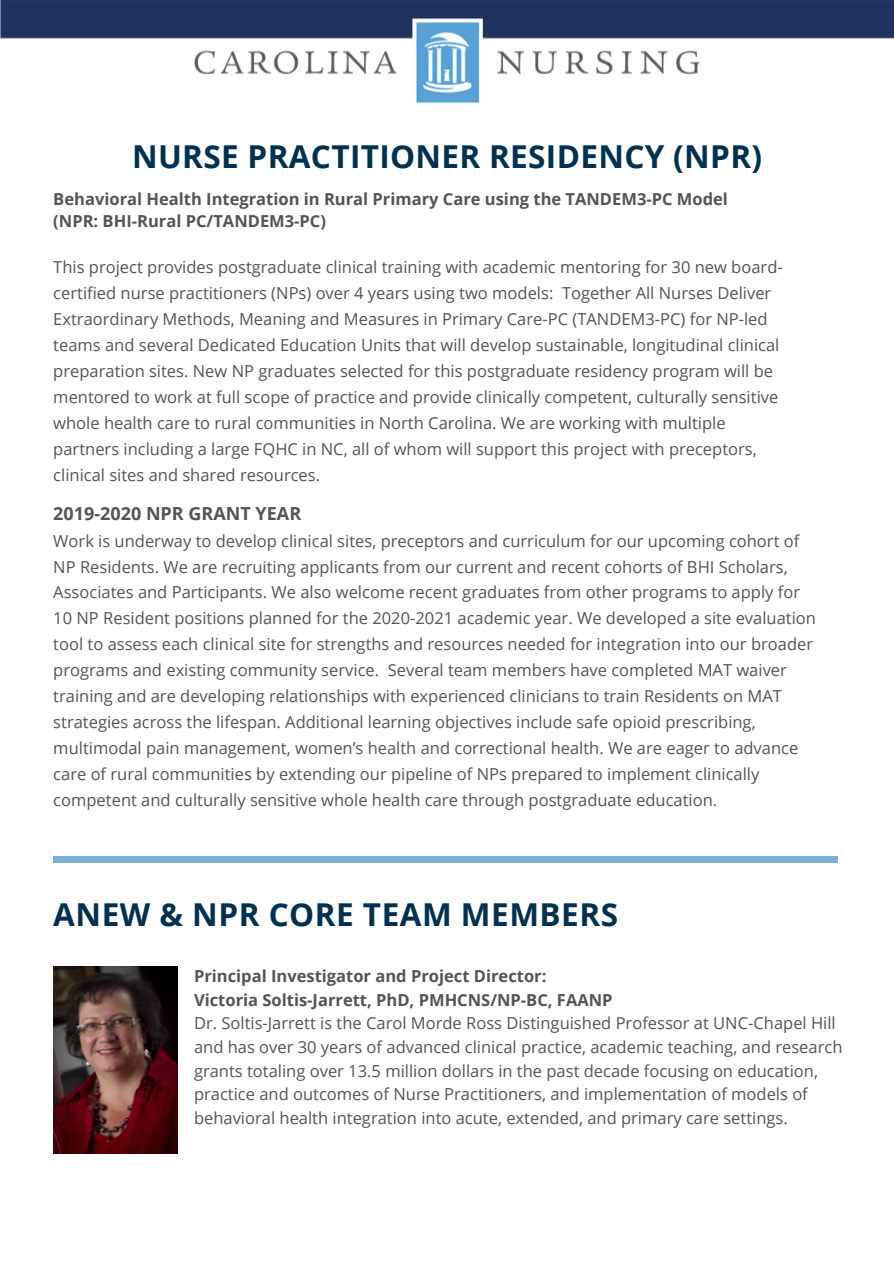
<style>
.page{position:relative;width:894px;height:1264px;background:#fff}
.page>*{position:absolute;margin:0;border:0;box-sizing:border-box;transform-origin:0 0}
.t1{font:700 31.5px "Open Sans";letter-spacing:.01em;color:#003150}
.t2{font:700 18px "Open Sans";color:#545454}
.t3{font:16.5px/26px "Open Sans";color:#545454}
.t4{font:700 16.5px/22.5px "Open Sans";color:#545454}
</style>
<div class="page">
<img style="left:53px;top:966px;width:124px;height:187px">
<div style="left:53px;top:856px;width:784px;height:6px;background:#7bafd4"></div>
<img style="left:0;top:0;width:893px;height:103px">
<h1 class="t1" style="left:132px;top:135px;width:631px">NURSE PRACTITIONER RESIDENCY (NPR)</h1>
<p class="t4" style="left:53px;top:187px;width:676px">Behavioral Health Integration in Rural Primary Care using the TANDEM3-PC Model (NPR: BHI-Rural PC/TANDEM3-PC)</p>
<p class="t3" style="left:53px;top:254px;width:730px">This project provides postgraduate clinical training with academic mentoring for 30 new board&shy;certified nurse practitioners (NPs) over 4 years using two models: Together All Nurses Deliver Extraordinary Methods, Meaning and Measures in Primary Care-PC (TANDEM3-PC) for NP-led teams and several Dedicated Education Units that will develop sustainable, longitudinal clinical preparation sites. New NP graduates selected for this postgraduate residency program will be mentored to work at full scope of practice and provide clinically competent, culturally sensitive whole health care to rural communities in North Carolina. We are working with multiple partners including a large FQHC in NC, all of whom will support this project with preceptors, clinical sites and shared resources.</p>
<p class="t2" style="left:53px;top:500px;width:249px">2019-2020 NPR GRANT YEAR</p>
<p class="t3" style="left:53px;top:527px;width:764px">Work is underway to develop clinical sites, preceptors and curriculum for our upcoming cohort of NP Residents. We are recruiting applicants from our current and recent cohorts of BHI Scholars, Associates and Participants. We also welcome recent graduates from other programs to apply for 10 NP Resident positions planned for the 2020-2021 academic year. We developed a site evaluation tool to assess each clinical site for strengths and resources needed for integration into our broader programs and existing community service. Several team members have completed MAT waiver training and are developing relationships with experienced clinicians to train Residents on MAT strategies across the lifespan. Additional learning objectives include safe opioid prescribing, multimodal pain management, women’s health and correctional health. We are eager to advance care of rural communities by extending our pipeline of NPs prepared to implement clinically competent and culturally sensitive whole health care through postgraduate education.</p>
<h1 class="t1" style="left:53px;top:892px;width:566px">ANEW &amp; NPR CORE TEAM MEMBERS</h1>
<p class="t4" style="left:194px;top:963px;width:420px;line-height:23.7px">Principal Investigator and Project Director:<br>Victoria Soltis-Jarrett, PhD, PMHCNS/NP-BC, FAANP</p>
<p class="t3" style="left:194px;top:1010px;width:649px;line-height:23.7px">Dr. Soltis-Jarrett is the Carol Morde Ross Distinguished Professor at UNC-Chapel Hill and has over 30 years of advanced clinical practice, academic teaching, and research grants totaling over 13.5 million dollars in the past decade focusing on education, practice and outcomes of Nurse Practitioners, and implementation of models of behavioral health integration into acute, extended, and primary care settings.</p>
</div>
